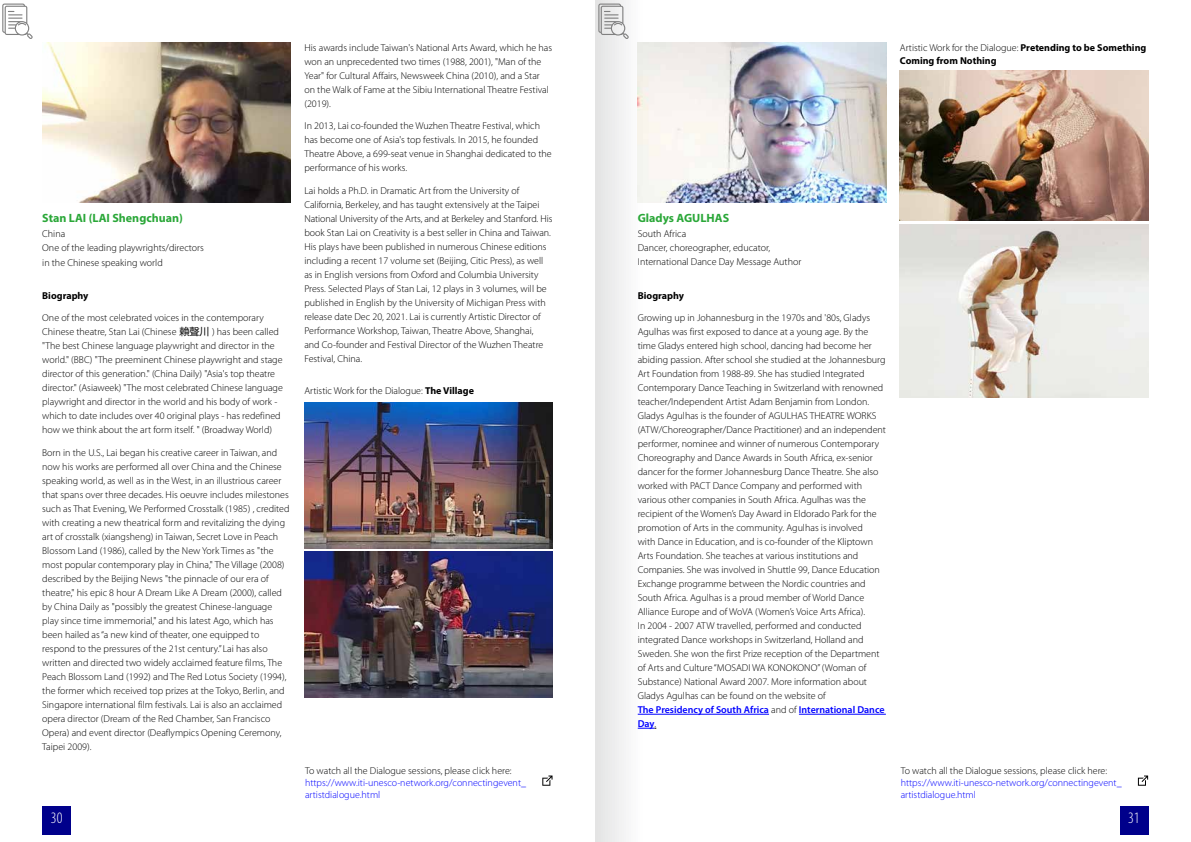
<style>
.page{position:relative;width:1191px;height:842px;background:#fff}
.page>*{position:absolute;margin:0;border:0;box-sizing:border-box;transform-origin:0 0}
.t1{font:300 condensed 16px "Myriad Pro";color:#fff}
.t2{font:700 12px "Myriad Pro";color:#2aa738}
.t3{font:300 10px/14px "Myriad Pro";color:#000}
.t4{font:300 10px/12px "Myriad Pro";color:#00f}
.t5{font:700 10px/13px "Myriad Pro";color:#000}
.s1{font-family:"Microsoft Ya Hei";font-weight:400}
.s2{font-weight:700}
.s3{font-weight:300}
.s4{font-weight:600;color:#00f}
</style>
<div class="page">
<div style="left:43px;top:806px;width:28px;height:28px;background:#00008b"></div>
<div style="left:1120px;top:806px;width:28px;height:28px;background:#00008b"></div>
<svg style="left:598px;top:4px;width:30px;height:35px"></svg>
<svg style="left:2px;top:4px;width:31px;height:35px"></svg>
<img style="left:42px;top:42px;width:249px;height:160px">
<img style="left:304px;top:402px;width:248px;height:146px">
<img style="left:304px;top:551px;width:248px;height:146px">
<img style="left:638px;top:42px;width:248px;height:160px">
<img style="left:900px;top:70px;width:248px;height:150px">
<img style="left:900px;top:224px;width:248px;height:174px">
<hr style="left:638px;top:714px;width:131px;height:1px;background:#00f">
<hr style="left:799px;top:714px;width:87px;height:1px;background:#00f">
<svg style="left:638px;top:728px;width:18px;height:1px"></svg>
<svg style="left:1137px;top:775px;width:11px;height:11px"></svg>
<svg style="left:542px;top:775px;width:10px;height:11px"></svg>
<p class="t2" style="left:42px;top:210px;width:142px">Stan LAI (LAI Shengchuan)</p>
<p class="t3" style="left:42px;top:226px;width:163px">China<br>One of the leading playwrights/directors</p>
<p class="t3" style="left:42px;top:255px;width:122px">in the Chinese speaking world</p>
<p class="t5" style="left:42px;top:288px;width:48px">Biography</p>
<p class="t3" style="left:42px;top:311px;width:242px">One of the most celebrated voices in the contemporary Chinese theatre, Stan Lai (Chinese <span class="s1">賴聲川</span> ) has been called "The best Chinese language playwright and director in the world." (BBC) "The preeminent Chinese playwright and stage director of this generation." (China Daily) "Asia's top theatre director." (Asiaweek) "The most celebrated Chinese language playwright and director in the world and his body of work - which to date includes over 40 original plays - has redefined how we think about the art form itself. " (Broadway World)</p>
<p class="t3" style="left:42px;top:445px;width:249px">Born in the U.S., Lai began his creative career in Taiwan, and now his works are performed all over China and the Chinese speaking world, as well as in the West, in an illustrious career that spans over three decades. His oeuvre includes milestones such as That Evening, We Performed Crosstalk (1985) , credited with creating a new theatrical form and revitalizing the dying art of crosstalk (xiangsheng) in Taiwan, Secret Love in Peach Blossom Land (1986), called by the New York Times as "the most popular contemporary play in China," The Village (2008) described by the Beijing News "the pinnacle of our era of theatre," his epic 8 hour A Dream Like A Dream (2000), called by China Daily as "possibly the greatest Chinese-language play since time immemorial," and his latest Ago, which has been hailed as “a new kind of theater, one equipped to respond to the pressures of the 21st century.” Lai has also written and directed two widely acclaimed feature films, The Peach Blossom Land (1992) and The Red Lotus Society (1994), the former which received top prizes at the Tokyo, Berlin, and Singapore international film festivals. Lai is also an acclaimed opera director (Dream of the Red Chamber, San Francisco Opera) and event director (Deaflympics Opening Ceremony, Taipei 2009).</p>
<p class="t3" style="left:304px;top:40px;width:249px">His awards include Taiwan's National Arts Award, which he has won an unprecedented two times (1988, 2001), "Man of the Year" for Cultural Affairs, Newsweek China (2010), and a Star on the Walk of Fame at the Sibiu International Theatre Festival (2019).</p>
<p class="t3" style="left:304px;top:119px;width:249px">In 2013, Lai co-founded the Wuzhen Theatre Festival, which has become one of Asia's top festivals. In 2015, he founded Theatre Above, a 699-seat venue in Shanghai dedicated to the performance of his works.</p>
<p class="t3" style="left:304px;top:183px;width:250px">Lai holds a Ph.D. in Dramatic Art from the University of California, Berkeley, and has taught extensively at the Taipei National University of the Arts, and at Berkeley and Stanford. His book Stan Lai on Creativity is a best seller in China and Taiwan.<br>His plays have been published in numerous Chinese editions including a recent 17 volume set (Beijing, Citic Press), as well as in English versions from Oxford and Columbia University Press. Selected Plays of Stan Lai, 12 plays in 3 volumes, will be published in English by the University of Michigan Press with release date Dec 20, 2021. Lai is currently Artistic Director of Performance Workshop, Taiwan, Theatre Above, Shanghai,<br>and Co-founder and Festival Director of the Wuzhen Theatre Festival, China.</p>
<p class="t3" style="left:304px;top:383px;width:171px">Artistic Work for the Dialogue: <span class="s2">The Village</span></p>
<p class="t3" style="left:305px;top:764px;width:208px">To watch all the Dialogue sessions, please click here:</p>
<p class="t4" style="left:305px;top:777px;width:222px">https://www.iti-unesco-network.org/connectingevent_ artistdialogue.html</p>
<p class="t5" style="left:900px;top:41px;width:248px"><span class="s3">Artistic Work for the Dialogue:</span> Pretending to be Something<br>Coming from Nothing</p>
<p class="t2" style="left:638px;top:210px;width:93px">Gladys AGULHAS</p>
<p class="t3" style="left:638px;top:226px;width:165px">South Africa<br>Dancer, choreographer, educator,<br>International Dance Day Message Author</p>
<p class="t5" style="left:638px;top:288px;width:48px">Biography</p>
<p class="t3" style="left:638px;top:311px;width:250px">Growing up in Johannesburg in the 1970s and '80s, Gladys Agulhas was first exposed to dance at a young age. By the time Gladys entered high school, dancing had become her abiding passion. After school she studied at the Johannesburg Art Foundation from 1988-89. She has studied Integrated Contemporary Dance Teaching in Switzerland with renowned teacher/Independent Artist Adam Benjamin from London.<br>Gladys Agulhas is the founder of AGULHAS THEATRE WORKS (ATW/Choreographer/Dance Practitioner) and an independent performer, nominee and winner of numerous Contemporary Choreography and Dance Awards in South Africa, ex-senior dancer for the former Johannesburg Dance Theatre. She also worked with PACT Dance Company and performed with various other companies in South Africa. Agulhas was the recipient of the Women’s Day Award in Eldorado Park for the promotion of Arts in the community. Agulhas is involved<br>with Dance in Education, and is co-founder of the Kliptown Arts Foundation. She teaches at various institutions and Companies. She was involved in Shuttle 99, Dance Education Exchange programme between the Nordic countries and South Africa. Agulhas is a proud member of World Dance Alliance Europe and of WoVA (Women’s Voice Arts Africa).<br>In 2004 - 2007 ATW travelled, performed and conducted integrated Dance workshops in Switzerland, Holland and Sweden. She won the first Prize reception of the Department of Arts and Culture “MOSADI WA KONOKONO” (Woman of Substance) National Award 2007. More information about Gladys Agulhas can be found on the website of<br><span class="s4">The Presidency of South Africa</span> and of <span class="s4">International Dance Day</span>.</p>
<p class="t3" style="left:900px;top:764px;width:208px">To watch all the Dialogue sessions, please click here:</p>
<p class="t4" style="left:900px;top:777px;width:222px">https://www.iti-unesco-network.org/connectingevent_ artistdialogue.html</p>
<h1 class="t1" style="left:51px;top:808px;width:13px">30</h1>
<h1 class="t1" style="left:1128px;top:808px;width:13px">31</h1>
</div>
